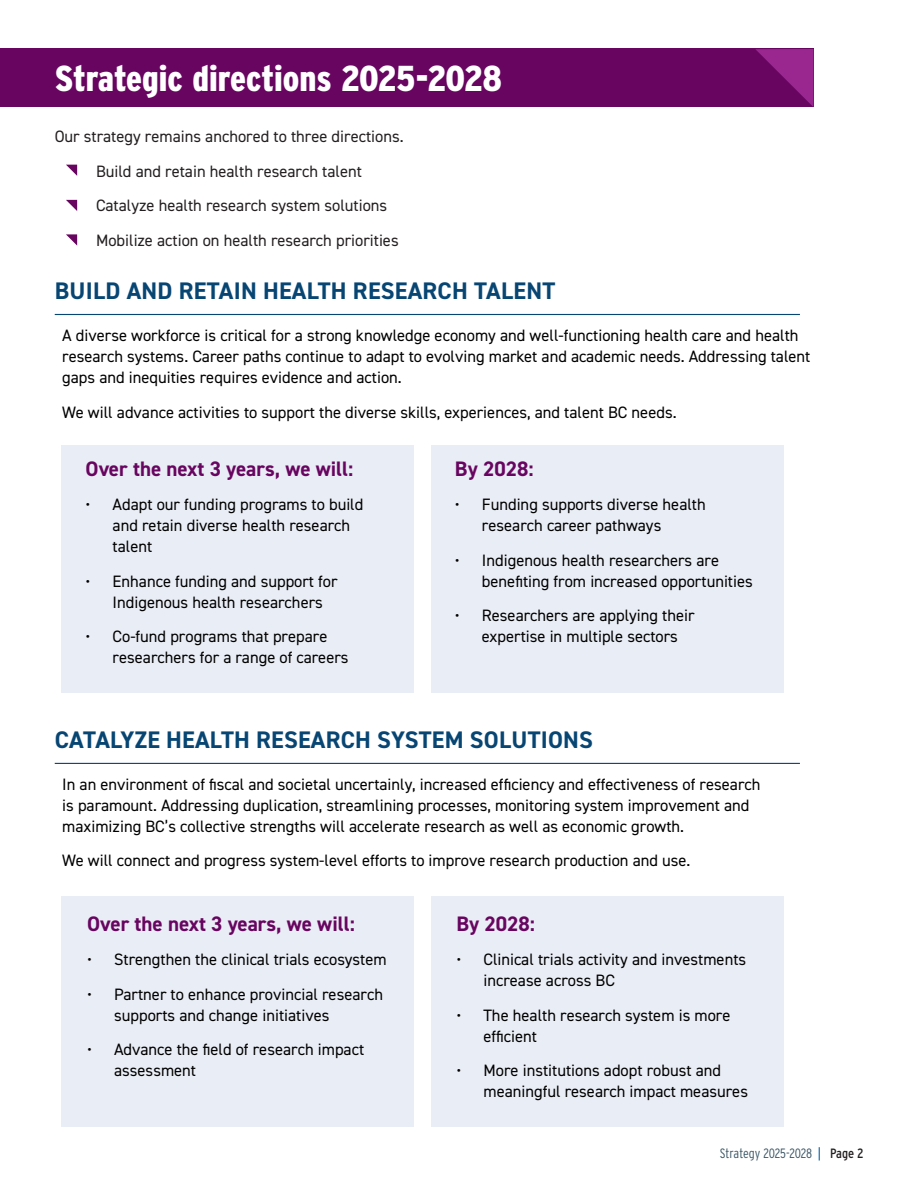
<style>
.page{position:relative;width:918px;height:1188px;background:#fff}
.page>*{position:absolute;margin:0;border:0;box-sizing:border-box;transform-origin:0 0}
.previously{font:900 36px "Interstate Condensed";color:#fff}
.t1{font:700 24px "DIN2014";letter-spacing:.01em;color:#074573}
.body_text{font:700 21px "DIN2014";color:#680560}
.body_text-2{font:16.5px/21px "DIN2014";color:#000}
.body_text-3{font:16.5px "DIN2014";color:#231f20}
.t2{font:300 13.5px "Interstate Condensed";letter-spacing:-.01em;color:#3a5565}
.s1{font-weight:400;color:#126bab}
.s2{font-weight:400;color:#231f20}
</style>
<div class="page">
<div style="left:62px;top:897px;width:352px;height:230px;background:#e9edf5"></div>
<div style="left:431px;top:897px;width:352px;height:230px;background:#e9edf5"></div>
<div style="left:0;top:49px;width:813px;height:58px;background:#680560"></div>
<svg style="left:756px;top:49px;width:57px;height:58px"></svg>
<hr style="left:55px;top:314px;width:745px;height:1px;background:#074573">
<div style="left:62px;top:445px;width:352px;height:247px;background:#e9edf5"></div>
<div style="left:431px;top:445px;width:352px;height:247px;background:#e9edf5"></div>
<svg style="left:66px;top:165px;width:11px;height:11px"></svg>
<svg style="left:66px;top:200px;width:11px;height:11px"></svg>
<svg style="left:66px;top:234px;width:11px;height:12px"></svg>
<hr style="left:55px;top:763px;width:745px;height:1px;background:#074573">
<p class="previously" style="left:55px;top:59px;width:449px">Strategic directions 2025-2028</p>
<p class="body_text-3" style="left:55px;top:126px;width:350px">Our strategy remains anchored to three directions.</p>
<p class="body_text-3" style="left:96px;top:161px;width:267px">Build and retain health research talent</p>
<p class="body_text-3" style="left:96px;top:195px;width:293px">Catalyze health research system solutions</p>
<p class="body_text-3" style="left:96px;top:230px;width:304px">Mobilize action on health research priorities</p>
<p class="t1" style="left:55px;top:275px;width:502px">BUILD AND RETAIN HEALTH RESEARCH TALENT</p>
<p class="body_text-2" style="left:62px;top:325px;width:750px">A diverse workforce is critical for a strong knowledge economy and well-functioning health care and health research systems. Career paths continue to adapt to evolving market and academic needs. Addressing talent gaps and inequities requires evidence and action.</p>
<p class="body_text-2" style="left:62px;top:401px;width:616px">We will advance activities to support the diverse skills, experiences, and talent BC needs.</p>
<p class="body_text" style="left:86px;top:455px;width:269px">Over the next 3 years, we will:</p>
<p class="body_text-2" style="left:113px;top:494px;width:252px;text-indent:-27px">• Adapt our funding programs to build and retain diverse health research talent</p>
<p class="body_text-2" style="left:113px;top:570px;width:227px;text-indent:-27px">• Enhance funding and support for<br>Indigenous health researchers</p>
<p class="body_text-2" style="left:113px;top:626px;width:237px;text-indent:-27px">• Co-fund programs that prepare researchers for a range of careers</p>
<p class="body_text" style="left:455px;top:455px;width:80px">By 2028:</p>
<p class="body_text-2" style="left:482px;top:494px;width:225px;text-indent:-27px">• Funding supports diverse health research career pathways</p>
<p class="body_text-2" style="left:482px;top:549px;width:272px;text-indent:-27px">• Indigenous health researchers are benefiting from increased opportunities</p>
<p class="body_text-2" style="left:482px;top:605px;width:214px;text-indent:-27px">• Researchers are applying their expertise in multiple sectors</p>
<p class="t1" style="left:55px;top:724px;width:540px">CATALYZE HEALTH RESEARCH SYSTEM SOLUTIONS</p>
<p class="body_text-2" style="left:62px;top:773px;width:700px">In an environment of fiscal and societal uncertainly, increased efficiency and effectiveness of research is paramount. Addressing duplication, streamlining processes, monitoring system improvement and maximizing BC’s collective strengths will accelerate research as well as economic growth.</p>
<p class="body_text-2" style="left:62px;top:850px;width:630px">We will connect and progress system-level efforts to improve research production and use.</p>
<p class="body_text" style="left:87px;top:910px;width:269px">Over the next 3 years, we will:</p>
<p class="body_text-2" style="left:87px;top:949px;width:301px">• Strengthen the clinical trials ecosystem</p>
<p class="body_text-2" style="left:114px;top:983px;width:270px;text-indent:-27px">• Partner to enhance provincial research supports and change initiatives</p>
<p class="body_text-2" style="left:114px;top:1039px;width:252px;text-indent:-27px">• Advance the field of research impact assessment</p>
<p class="body_text" style="left:456px;top:910px;width:80px">By 2028:</p>
<p class="body_text-2" style="left:483px;top:949px;width:264px;text-indent:-27px">• Clinical trials activity and investments increase across BC</p>
<p class="body_text-2" style="left:483px;top:1004px;width:249px;text-indent:-27px">• The health research system is more efficient</p>
<p class="body_text-2" style="left:483px;top:1060px;width:266px;text-indent:-27px">• More institutions adopt robust and meaningful research impact measures</p>
<p class="t2" style="left:720px;top:1145px;width:145px">Strategy 2025-2028 <span class="s1">|</span> <span class="s2">Page 2</span></p>
</div>
